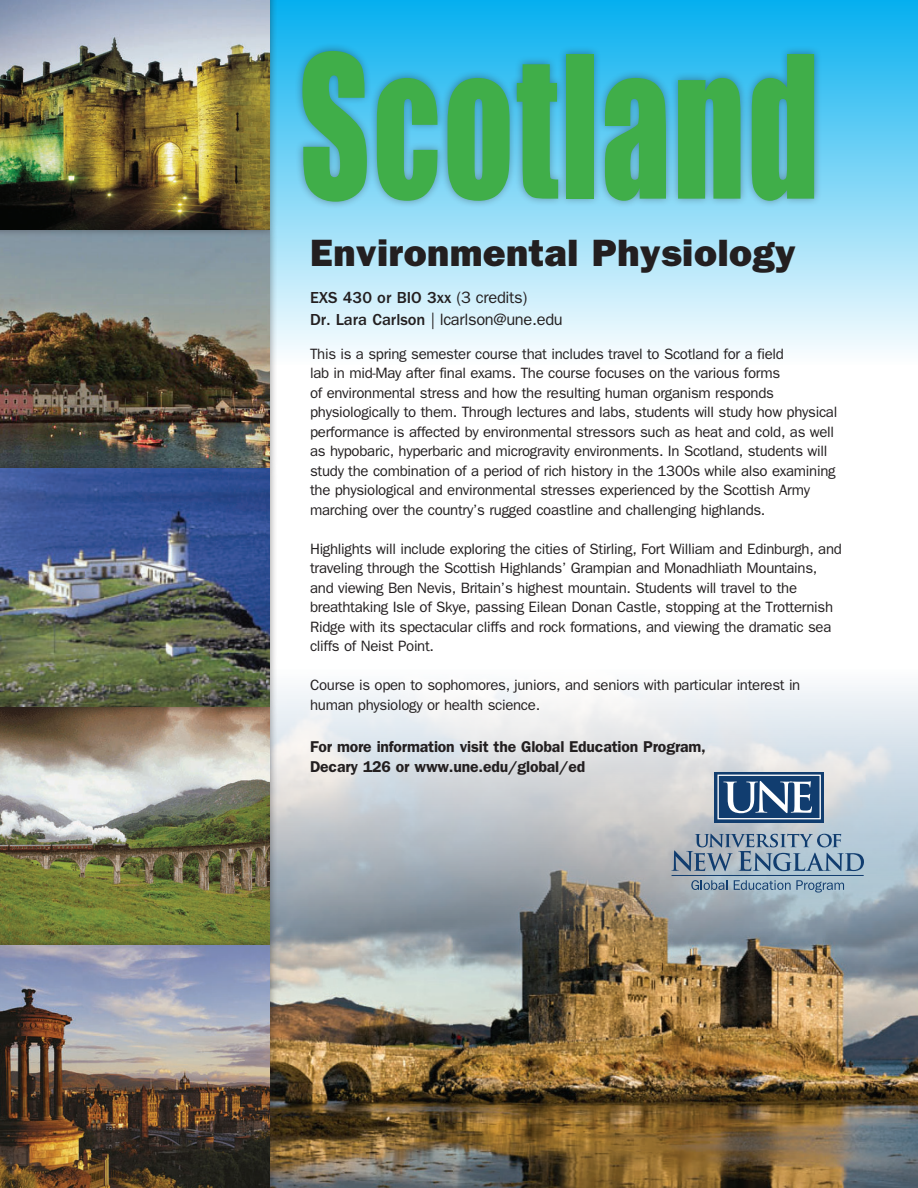
<style>
.page{position:relative;width:918px;height:1188px;background:#fff}
.page>*{position:absolute;margin:0;border:0;box-sizing:border-box;transform-origin:0 0}
.t1{font:183px "Impact";letter-spacing:.02em;color:#40ae49;scale:.75 1}
.t2{font:38.25px "ITC Franklin Gothic Std Hvy";letter-spacing:.01em;color:#231f20}
.t3{font:500 16.5px/22.5px "ITC Franklin Gothic Std";color:#231f20}
.t4{font:600 15.75px/20.2px "ITC Franklin Gothic Std";letter-spacing:-.01em;color:#231f20}
.t5{font:15px/19.5px "ITC Franklin Gothic Std";letter-spacing:-.02em;color:#231f20}
.s1{font-weight:400}
</style>
<div class="page">
<div style="left:0;top:0;width:918px;height:364px;background:linear-gradient(to bottom,#06afef,#fcfdfe)"></div>
<img style="left:277px;top:685px;width:641px;height:503px">
<hr style="left:672px;top:875px;width:192px;height:1px;background:#113d6f">
<svg style="left:691px;top:880px;width:36px;height:10px"></svg>
<svg style="left:734px;top:880px;width:110px;height:13px"></svg>
<svg style="left:715px;top:772px;width:109px;height:51px"></svg>
<div style="left:717px;top:775px;width:104px;height:44px;background:#113d6f;border:1px solid #fff"></div>
<svg style="left:671px;top:834px;width:193px;height:37px;background:#8da2b4"></svg>
<svg style="left:723px;top:781px;width:89px;height:32px"></svg>
<div style="left:0;top:221px;width:277px;height:255px;background:#231f20;opacity:.5"></div>
<img style="left:0;top:237px;width:269px;height:223px">
<div style="left:0;top:0;width:277px;height:237px;background:#231f20;opacity:.5"></div>
<div style="left:0;top:699px;width:277px;height:255px;background:#231f20;opacity:.5"></div>
<div style="left:0;top:938px;width:277px;height:250px;background:#231f20;opacity:.5"></div>
<div style="left:0;top:460px;width:277px;height:255px;background:#231f20;opacity:.5"></div>
<div style="left:294px;top:43px;width:528px;height:167px;background:#231f20;opacity:.4"></div>
<h1 class="t1" style="left:299px;top:-15px;width:695px">Scotland</h1>
<h2 class="t2" style="left:310px;top:230px;width:487px">Environmental Physiology</h2>
<p class="t3" style="left:310px;top:286px;width:254px">EXS 430 or BIO 3xx <span class="s1">(3 credits)<br></span>Dr. Lara Carlson <span class="s1">| lcarlson@une.edu</span></p>
<p class="t5" style="left:310px;top:344px;width:529px">This is a spring semester course that includes travel to Scotland for a field<br>lab in mid-May after final exams. The course focuses on the various forms<br>of environmental stress and how the resulting human organism responds physiologically to them. Through lectures and labs, students will study how physical performance is affected by environmental stressors such as heat and cold, as well as hypobaric, hyperbaric and microgravity environments. In Scotland, students will study the combination of a period of rich history in the 1300s while also examining the physiological and environmental stresses experienced by the Scottish Army marching over the country’s rugged coastline and challenging highlands.</p>
<p class="t5" style="left:310px;top:539px;width:533px">Highlights will include exploring the cities of Stirling, Fort William and Edinburgh, and traveling through the Scottish Highlands’ Grampian and Monadhliath Mountains, and viewing Ben Nevis, Britain’s highest mountain. Students will travel to the breathtaking Isle of Skye, passing Eilean Donan Castle, stopping at the Trotternish Ridge with its spectacular cliffs and rock formations, and viewing the dramatic sea cliffs of Neist Point.</p>
<p class="t5" style="left:310px;top:676px;width:492px">Course is open to sophomores, juniors, and seniors with particular interest in human physiology or health science.</p>
<p class="t4" style="left:310px;top:736px;width:397px">For more information visit the Global Education Program,<br>Decary 126 or www.une.edu/global/ed</p>
</div>
